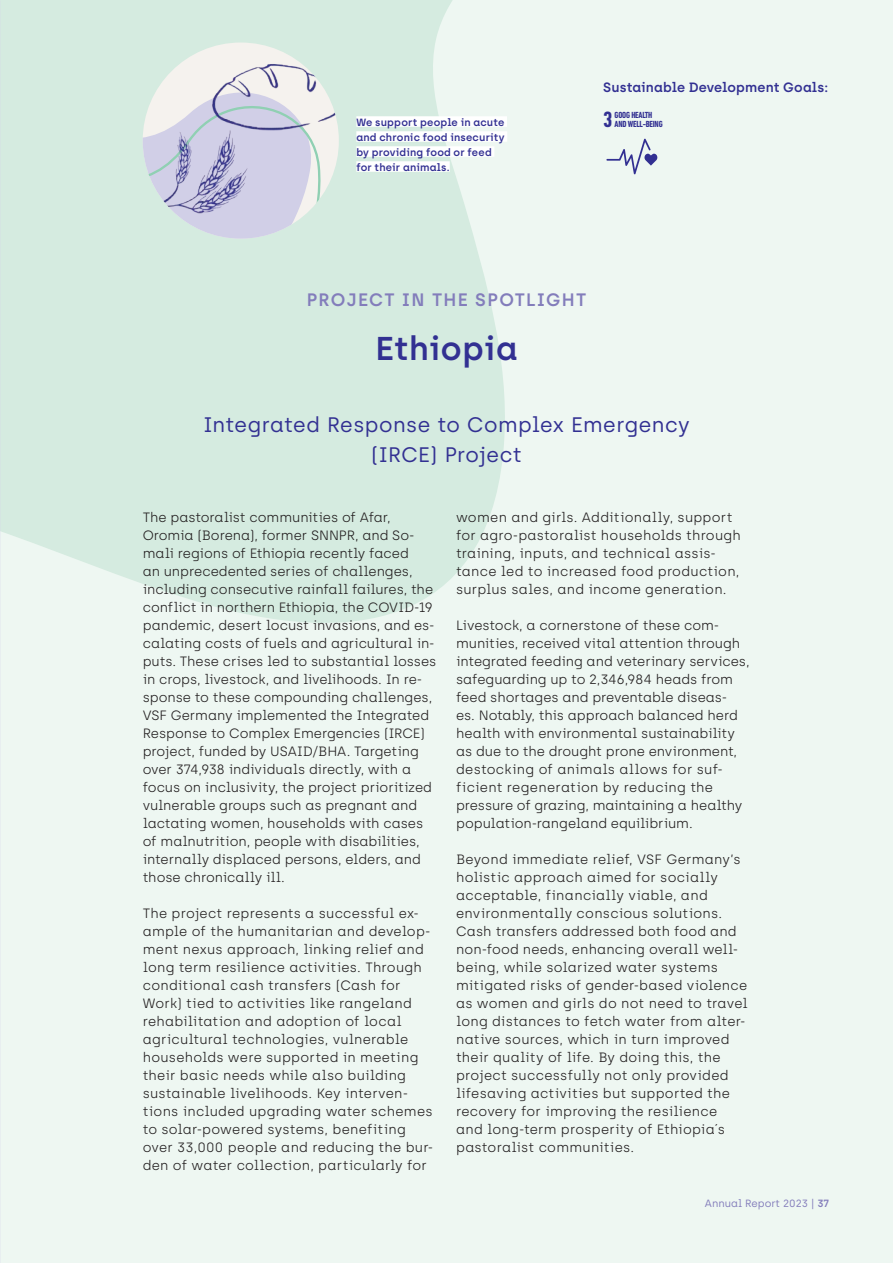
<style>
.page{position:relative;width:893px;height:1263px;background:#eef7f2}
.page>*{position:absolute;margin:0;border:0;box-sizing:border-box;transform-origin:0 0}
.Einleitung{font:600 33px "Archia";letter-spacing:.015em;color:#323092}
.t1{font:700 condensed 22.5px "DIN Next LT Pro";color:#323092}
.Einleitung-2{font:21px/30px "Archia";letter-spacing:.015em;color:#323092;text-align:center}
.Einleitung-3{font:600 18px "Archia";letter-spacing:.06em;color:#837dbb}
.Fließtext{font:300 13.5px/18px "Archia";color:#231f20}
.Fließtext-2{font:600 13.5px "Archia";letter-spacing:.01em;color:#323092}
.Bildunterschrift{font:600 10.5px/15px "Archia";letter-spacing:.02em;color:#323092}
.t2{font:10.5px "Archia";color:#837dbb}
.t3{font:700 condensed 9px "DIN Next LT Pro";letter-spacing:-.025em;color:#323092}
.s1{font-weight:600}
</style>
<div class="page">
<svg style="left:0;top:0;width:636px;height:623px;fill:#d5ebe0"></svg>
<div style="left:143px;top:92px;width:179px;height:147px;background:#d5ebe0"></div>
<img style="left:143px;top:43px;width:196px;height:196px;border-radius:98px">
<div style="left:356px;top:116px;width:151px;height:11px;background:#fff"></div>
<div style="left:356px;top:131px;width:151px;height:11px;background:#fff"></div>
<div style="left:356px;top:146px;width:138px;height:11px;background:#fff"></div>
<div style="left:356px;top:161px;width:94px;height:11px;background:#fff"></div>
<svg style="left:606px;top:139px;width:51px;height:35px"></svg>
<p class="Bildunterschrift" style="left:356px;top:115px;width:150px">We support people in acute and chronic food insecurity by providing food or feed for their animals.</p>
<p class="Fließtext-2" style="left:603px;top:79px;width:226px">Sustainable Development Goals:</p>
<h1 class="t1" style="left:603px;top:107px;width:11px">3</h1>
<h1 class="t3" style="left:615px;top:119px;width:50px">AND WELL-BEING</h1>
<h1 class="t3" style="left:615px;top:110px;width:39px">GOOG HEALTH</h1>
<p class="Einleitung-3" style="left:307px;top:289px;width:281px">PROJECT IN THE SPOTLIGHT</p>
<p class="Einleitung" style="left:375px;top:329px;width:144px">Ethiopia</p>
<p class="Einleitung-2" style="left:203px;top:410px;width:488px">Integrated Response to Complex Emergency (IRCE) Project</p>
<p class="Fließtext" style="left:143px;top:508px;width:295px">The pastoralist communities of Afar, Oromia (Borena), former SNNPR, and So&shy;mali regions of Ethiopia recently faced<br>an unprecedented series of challenges, including consecutive rainfall failures, the conflict in northern Ethiopia, the COVID-19 pandemic, desert locust invasions, and es&shy;calating costs of fuels and agricultural in&shy;puts. These crises led to substantial losses in crops, livestock, and livelihoods. In re&shy;sponse to these compounding challenges, VSF Germany implemented the Integrated Response to Complex Emergencies (IRCE) project, funded by USAID/BHA. Targeting over 374,938 individuals directly, with a focus on inclusivity, the project prioritized vulnerable groups such as pregnant and lactating women, households with cases of malnutrition, people with disabilities, internally displaced persons, elders, and those chronically ill.</p>
<p class="Fließtext" style="left:143px;top:904px;width:292px">The project represents a successful ex&shy;ample of the humanitarian and develop&shy;ment nexus approach, linking relief and long term resilience activities. Through conditional cash transfers (Cash for Work) tied to activities like rangeland rehabilitation and adoption of local agricultural technologies, vulnerable households were supported in meeting their basic needs while also building sustainable livelihoods. Key interven&shy;tions included upgrading water schemes to solar-powered systems, benefiting over 33,000 people and reducing the bur&shy;den of water collection, particularly for</p>
<p class="Fließtext" style="left:456px;top:508px;width:286px">women and girls. Additionally, support for agro-pastoralist households through training, inputs, and technical assis&shy;tance led to increased food production, surplus sales, and income generation.</p>
<p class="Fließtext" style="left:456px;top:616px;width:295px">Livestock, a cornerstone of these com&shy;munities, received vital attention through integrated feeding and veterinary services, safeguarding up to 2,346,984 heads from feed shortages and preventable diseas-<br>es. Notably, this approach balanced herd health with environmental sustainability as due to the drought prone environment, destocking of animals allows for suf&shy;ficient regeneration by reducing the pressure of grazing, maintaining a healthy population-rangeland equilibrium.</p>
<p class="Fließtext" style="left:456px;top:850px;width:293px">Beyond immediate relief, VSF Germany’s holistic approach aimed for socially acceptable, financially viable, and environmentally conscious solutions.<br>Cash transfers addressed both food and non-food needs, enhancing overall well&shy;being, while solarized water systems mitigated risks of gender-based violence as women and girls do not need to travel long distances to fetch water from alter&shy;native sources, which in turn improved their quality of life. By doing this, the project successfully not only provided lifesaving activities but supported the recovery for improving the resilience<br>and long-term prosperity of Ethiopia´s pastoralist communities.</p>
<p class="t2" style="left:705px;top:1197px;width:126px">Annual Report 2023 | <span class="s1">37</span></p>
</div>
